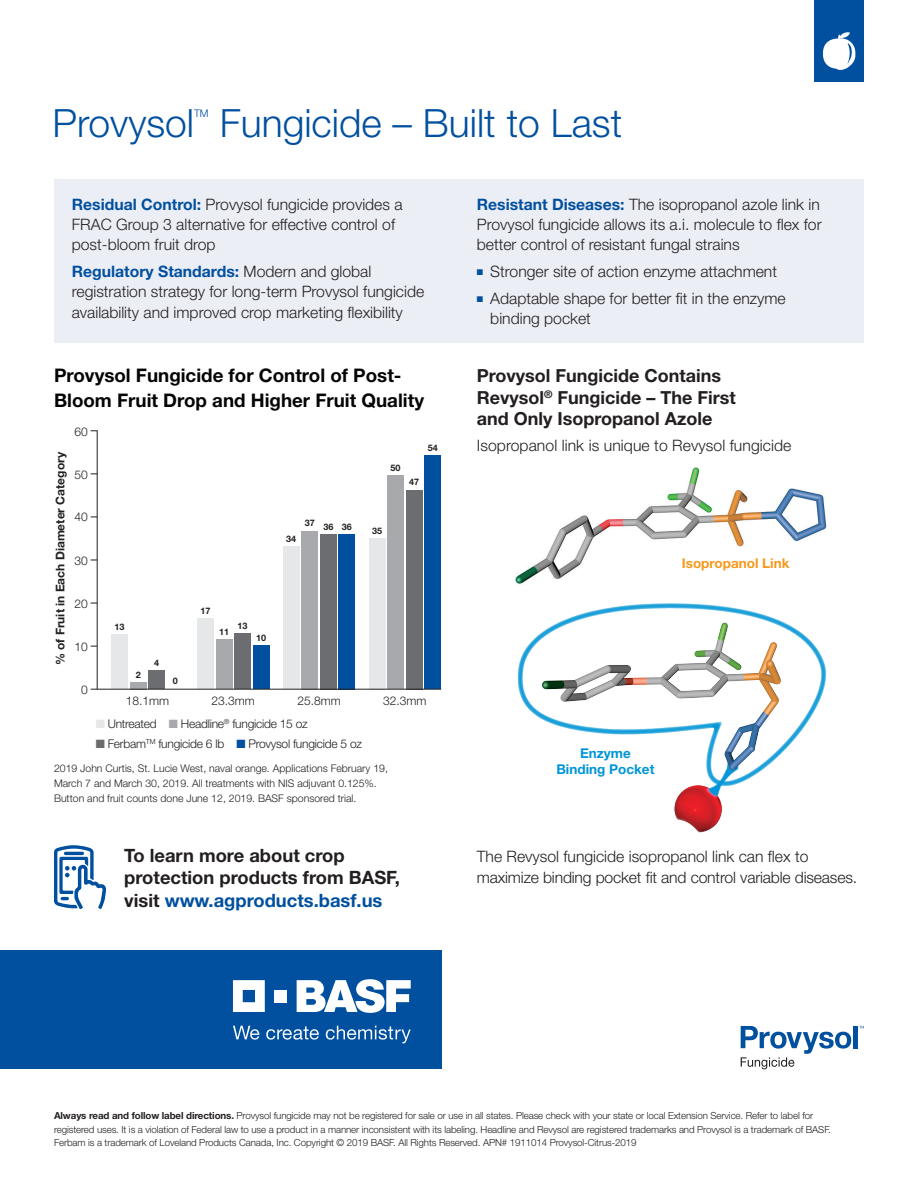
<style>
.page{position:relative;width:918px;height:1188px;background:#fff}
.page>*{position:absolute;margin:0;border:0;box-sizing:border-box;transform-origin:0 0}
.t1{font:300 39px "Helvetica Neue";color:#01509f}
.t2{font:700 18.75px/24.8px "Helvetica Neue";color:#040503}
.t3{font:700 18.3px/22.5px "Helvetica Neue";color:#231f20}
.t4{font:700 18px/21.6px "Helvetica Neue";color:#231f20}
.t5{font:300 15.75px/20.2px "Helvetica Neue";color:#231f20}
.t6{font:700 13.5px/16.2px "Helvetica Neue";color:#0195d7;text-align:center}
.t7{font:700 13.5px "Helvetica Neue";color:#f7981d}
.t8{font:300 12px "Helvetica Neue";letter-spacing:-.02em;color:#231f20}
.t9{font:700 12px "Helvetica Neue";color:#231f20}
.t10{font:300 10.5px/15px "Helvetica Neue";color:#231f20}
.t11{font:300 10.5px "Helvetica Neue";color:#01509f}
.t12{font:300 9.75px/13.5px "Helvetica Neue";letter-spacing:-.01em;color:#231f20}
.t13{font:700 9px "Helvetica Neue";color:#231f20}
.s1{font-weight:700;color:#01509f}
.s2{color:#e6e7e9}
.s3{color:#a8a9ad}
.s4{color:#6c6d70}
.s5{color:#01509f}
.s6{font-weight:700}
</style>
<div class="page">
<div style="left:111px;top:634px;width:17px;height:55px;background:#e6e7e9"></div>
<div style="left:197px;top:618px;width:17px;height:71px;background:#e6e7e9"></div>
<div style="left:283px;top:546px;width:17px;height:143px;background:#e6e7e9"></div>
<div style="left:369px;top:538px;width:17px;height:151px;background:#e6e7e9"></div>
<div style="left:130px;top:682px;width:17px;height:7px;background:#a8a9ad"></div>
<div style="left:216px;top:640px;width:16px;height:49px;background:#a8a9ad"></div>
<div style="left:301px;top:531px;width:17px;height:158px;background:#a8a9ad"></div>
<div style="left:387px;top:476px;width:17px;height:213px;background:#a8a9ad"></div>
<div style="left:148px;top:671px;width:17px;height:18px;background:#6c6d70"></div>
<div style="left:234px;top:633px;width:17px;height:56px;background:#6c6d70"></div>
<div style="left:320px;top:534px;width:17px;height:155px;background:#6c6d70"></div>
<div style="left:406px;top:490px;width:17px;height:199px;background:#6c6d70"></div>
<div style="left:253px;top:646px;width:17px;height:43px;background:#01509f"></div>
<div style="left:339px;top:534px;width:16px;height:155px;background:#01509f"></div>
<div style="left:424px;top:455px;width:17px;height:234px;background:#01509f"></div>
<img style="left:517px;top:603px;width:310px;height:230px">
<div style="left:0;top:950px;width:441px;height:119px;background:#01509f"></div>
<svg style="left:233px;top:980px;width:32px;height:32px"></svg>
<div style="left:275px;top:990px;width:12px;height:12px;background:#fff"></div>
<svg style="left:297px;top:979px;width:114px;height:34px"></svg>
<svg style="left:233px;top:1026px;width:26px;height:14px"></svg>
<svg style="left:266px;top:1026px;width:53px;height:14px"></svg>
<svg style="left:326px;top:1026px;width:85px;height:17px"></svg>
<svg style="left:54px;top:845px;width:52px;height:64px"></svg>
<div style="left:54px;top:180px;width:810px;height:163px;background:#eceef6"></div>
<img style="left:515px;top:467px;width:312px;height:117px">
<svg style="left:741px;top:1026px;width:110px;height:43px"></svg>
<hr style="left:854px;top:1026px;width:4px;height:22px;background:#01509f">
<hr style="left:97px;top:431px;width:1px;height:259px;background:#231f20">
<hr style="left:97px;top:689px;width:344px;height:1px;background:#231f20">
<div style="left:814px;top:0;width:50px;height:81px;background:#01509f"></div>
<svg style="left:823px;top:32px;width:32px;height:38px"></svg>
<h1 class="t1" style="left:52px;top:99px;width:143px">Provysol</h1>
<p class="t11" style="left:194px;top:107px;width:16px">TM</p>
<h1 class="t1" style="left:220px;top:99px;width:404px">Fungicide – Built to Last</h1>
<p class="t5" style="left:72px;top:194px;width:332px"><span class="s1">Residual Control:</span> Provysol fungicide provides a<br>FRAC Group 3 alternative for effective control of post-bloom fruit drop</p>
<p class="t5" style="left:72px;top:261px;width:354px"><span class="s1">Regulatory Standards:</span> Modern and global registration strategy for long-term Provysol fungicide availability and improved crop marketing flexibility</p>
<p class="t2" style="left:54px;top:363px;width:372px">Provysol Fungicide for Control of Post-<br>Bloom Fruit Drop and Higher Fruit Quality</p>
<p class="t8" style="left:74px;top:424px;width:15px">60</p>
<p class="t8" style="left:74px;top:467px;width:15px">50</p>
<p class="t8" style="left:74px;top:510px;width:15px">40</p>
<p class="t8" style="left:74px;top:553px;width:15px">30</p>
<p class="t8" style="left:74px;top:596px;width:15px">20</p>
<p class="t8" style="left:74px;top:639px;width:15px">10</p>
<p class="t9" style="left:53px;top:665px;width:215px;rotate:-90deg">% of Fruit in Each Diameter Category</p>
<p class="t8" style="left:81px;top:682px;width:8px">0</p>
<p class="t13" style="left:286px;top:533px;width:12px">34</p>
<p class="t13" style="left:305px;top:518px;width:12px">37</p>
<p class="t13" style="left:323px;top:521px;width:12px">36</p>
<p class="t13" style="left:342px;top:521px;width:12px">36</p>
<p class="t13" style="left:391px;top:462px;width:12px">50</p>
<p class="t13" style="left:409px;top:476px;width:12px">47</p>
<p class="t13" style="left:428px;top:442px;width:12px">54</p>
<p class="t13" style="left:372px;top:525px;width:12px">35</p>
<p class="t13" style="left:115px;top:621px;width:12px">13</p>
<p class="t13" style="left:136px;top:669px;width:7px">2</p>
<p class="t13" style="left:154px;top:657px;width:7px">4</p>
<p class="t13" style="left:173px;top:676px;width:7px">0</p>
<p class="t13" style="left:200px;top:605px;width:12px">17</p>
<p class="t13" style="left:219px;top:626px;width:12px">11</p>
<p class="t13" style="left:238px;top:620px;width:12px">13</p>
<p class="t13" style="left:256px;top:632px;width:12px">10</p>
<p class="t8" style="left:126px;top:694px;width:45px">18.1mm</p>
<p class="t8" style="left:212px;top:694px;width:45px">23.3mm</p>
<p class="t8" style="left:297px;top:694px;width:45px">25.8mm</p>
<p class="t8" style="left:383px;top:694px;width:45px">32.3mm</p>
<p class="t8" style="left:96px;top:716px;width:213px"><span class="s2">■</span> Untreated <span class="s3">■</span> Headline<sup>®</sup> fungicide 15 oz</p>
<p class="t8" style="left:96px;top:736px;width:268px"><span class="s4">■</span> Ferbam<sup>TM</sup> fungicide 6 lb <span class="s5">■</span> Provysol fungicide 5 oz</p>
<p class="t10" style="left:54px;top:760px;width:335px">2019 John Curtis, St. Lucie West, naval orange. Applications February 19,<br>March 7 and March 30, 2019. All treatments with NIS adjuvant 0.125%.<br>Button and fruit counts done June 12, 2019. BASF sponsored trial.</p>
<p class="t3" style="left:124px;top:844px;width:277px">To learn more about crop protection products from BASF, visit <span class="s5">www.agproducts.basf.us</span></p>
<p class="t5" style="left:477px;top:194px;width:346px;text-align:justify"><span class="s1">Resistant Diseases:</span> The isopropanol azole link in Provysol fungicide allows its a.i. molecule to flex for better control of resistant fungal strains</p>
<p class="t5" style="left:477px;top:261px;width:302px"><span class="s5">■</span> Stronger site of action enzyme attachment</p>
<p class="t5" style="left:490px;top:288px;width:297px;text-indent:-13px"><span class="s5">■</span> Adaptable shape for better fit in the enzyme binding pocket</p>
<p class="t4" style="left:477px;top:364px;width:261px">Provysol Fungicide Contains<br>Revysol<sup>®</sup> Fungicide – The First and Only Isopropanol Azole</p>
<p class="t5" style="left:477px;top:435px;width:316px">Isopropanol link is unique to Revysol fungicide</p>
<p class="t7" style="left:682px;top:555px;width:109px">Isopropanol Link</p>
<p class="t6" style="left:556px;top:745px;width:99px">Enzyme<br>Binding Pocket</p>
<p class="t5" style="left:477px;top:846px;width:382px">The Revysol fungicide isopropanol link can flex to maximize binding pocket fit and control variable diseases.</p>
<p class="t12" style="left:54px;top:1109px;width:778px"><span class="s6">Always read and follow label directions.</span> Provysol fungicide may not be registered for sale or use in all states. Please check with your state or local Extension Service. Refer to label for registered uses. It is a violation of Federal law to use a product in a manner inconsistent with its labeling. Headline and Revysol are registered trademarks and Provysol is a trademark of BASF.<br>Ferbam is a trademark of Loveland Products Canada, Inc. Copyright © 2019 BASF. All Rights Reserved. APN# 1911014 Provysol-Citrus-2019</p>
</div>
